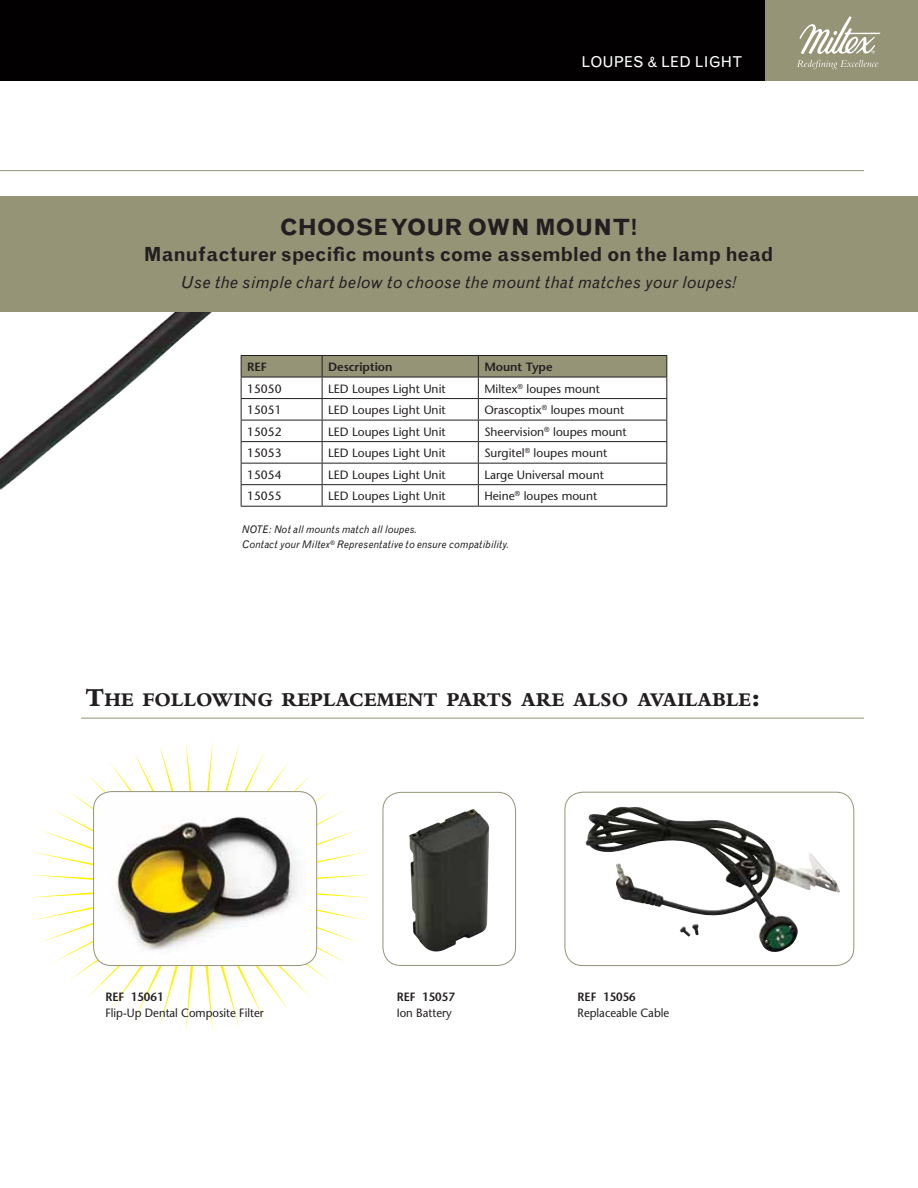
<style>
.page{position:relative;width:918px;height:1188px;background:#fff}
.page>*{position:absolute;margin:0;border:0;box-sizing:border-box;transform-origin:0 0}
.t1{font:700 22.5px "Grotesque";color:#231f20}
.t2{font:800 20.25px "Bembo";letter-spacing:.015em;color:#231f20;scale:.95 1}
.t3{font:700 19.5px "Grotesque";letter-spacing:-.005em;color:#231f20}
.t4{font:italic 16.5px "Grotesque";letter-spacing:.02em;color:#231f20}
.t5{font:15px "Grotesque";color:#fff}
.t6{font:12px "Stone Sans";color:#231f20}
.t7{font:12px "Stone Sans";color:#231f20;scale:.95 1}
.t8{font:600 12px "Stone Sans";color:#231f20;scale:.95 1}
.t9{font:600 12px "Stone Sans";color:#231f20}
.t10{font:italic 10.5px/15px "Grotesque";letter-spacing:.01em;color:#231f20;scale:.95 1}
.s1{font-size:27px}
</style>
<div class="page">
<div style="left:0;top:0;width:766px;height:81px;background:#020000"></div>
<div style="left:766px;top:0;width:152px;height:81px;background:#959477"></div>
<svg style="left:800px;top:16px;width:80px;height:38px"></svg>
<svg style="left:797px;top:60px;width:81px;height:9px"></svg>
<hr style="left:0;top:170px;width:864px;height:1px;background:#959477">
<img style="left:0;top:312px;width:212px;height:178px">
<hr style="left:241px;top:355px;width:81px;height:1px;background:#231f20">
<hr style="left:322px;top:355px;width:156px;height:1px;background:#231f20">
<hr style="left:478px;top:355px;width:189px;height:1px;background:#231f20">
<svg style="left:241px;top:356px;width:426px;height:150px"></svg>
<hr style="left:241px;top:506px;width:81px;height:1px;background:#231f20">
<hr style="left:322px;top:506px;width:156px;height:1px;background:#231f20">
<hr style="left:478px;top:506px;width:189px;height:1px;background:#231f20">
<svg style="left:29px;top:741px;width:341px;height:290px"></svg>
<img style="left:94px;top:792px;width:223px;height:174px">
<div style="left:93px;top:791px;width:224px;height:175px;border:1px solid #959477;border-radius:18px"></div>
<img style="left:585px;top:808px;width:229px;height:144px">
<div style="left:564px;top:792px;width:290px;height:174px;border:1px solid #959477;border-radius:18px"></div>
<img style="left:409px;top:809px;width:80px;height:143px">
<div style="left:383px;top:792px;width:133px;height:174px;border:1px solid #959477;border-radius:18px"></div>
<hr style="left:81px;top:718px;width:783px;height:1px;background:#959477">
<div style="left:0;top:196px;width:918px;height:116px;background:#959477"></div>
<p class="t5" style="left:582px;top:53px;width:162px">LOUPES &amp; LED LIGHT</p>
<h1 class="t1" style="left:280px;top:214px;width:359px">Choose your own mount!</h1>
<h3 class="t3" style="left:144px;top:243px;width:631px">Manufacturer specific mounts come assembled on the lamp head</h3>
<h3 class="t4" style="left:181px;top:273px;width:557px">Use the simple chart below to choose the mount that matches your loupes!</h3>
<p class="t9" style="left:247px;top:359px;width:21px">REF</p>
<p class="t9" style="left:328px;top:359px;width:66px">Description</p>
<p class="t9" style="left:484px;top:359px;width:70px">Mount Type</p>
<p class="t6" style="left:247px;top:381px;width:36px">15050</p>
<p class="t6" style="left:328px;top:381px;width:119px">LED Loupes Light Unit</p>
<p class="t6" style="left:484px;top:381px;width:117px">Miltex<sup>®</sup> loupes mount</p>
<p class="t6" style="left:247px;top:403px;width:36px">15051</p>
<p class="t6" style="left:328px;top:403px;width:119px">LED Loupes Light Unit</p>
<p class="t6" style="left:484px;top:403px;width:141px">Orascoptix<sup>®</sup> loupes mount</p>
<p class="t6" style="left:247px;top:424px;width:36px">15052</p>
<p class="t6" style="left:328px;top:424px;width:119px">LED Loupes Light Unit</p>
<p class="t6" style="left:484px;top:424px;width:144px">Sheervision<sup>®</sup> loupes mount</p>
<p class="t6" style="left:247px;top:446px;width:36px">15053</p>
<p class="t6" style="left:328px;top:446px;width:119px">LED Loupes Light Unit</p>
<p class="t6" style="left:484px;top:446px;width:124px">Surgitel<sup>®</sup> loupes mount</p>
<p class="t6" style="left:247px;top:467px;width:36px">15054</p>
<p class="t6" style="left:328px;top:467px;width:119px">LED Loupes Light Unit</p>
<p class="t6" style="left:484px;top:467px;width:121px">Large Universal mount</p>
<p class="t6" style="left:247px;top:489px;width:36px">15055</p>
<p class="t6" style="left:328px;top:489px;width:119px">LED Loupes Light Unit</p>
<p class="t6" style="left:484px;top:489px;width:114px">Heine<sup>®</sup> loupes mount</p>
<p class="t10" style="left:242px;top:522px;width:283px">NOTE: Not all mounts match all loupes.<br>Contact your Miltex<sup>®</sup> Representative to ensure compatibility.</p>
<h2 class="t2" style="left:86px;top:688px;width:712px"><span class="s1">T</span>HE FOLLOWING REPLACEMENT PARTS ARE ALSO AVAILABLE<span class="s1">:</span></h2>
<p class="t8" style="left:105px;top:989px;width:63px">REF 15061</p>
<p class="t7" style="left:105px;top:1006px;width:168px">Flip-Up Dental Composite Filter</p>
<p class="t8" style="left:397px;top:989px;width:63px">REF 15057</p>
<p class="t7" style="left:397px;top:1006px;width:60px">I on Battery</p>
<p class="t8" style="left:578px;top:989px;width:63px">REF 15056</p>
<p class="t7" style="left:578px;top:1006px;width:98px">Replaceable Cable</p>
</div>
